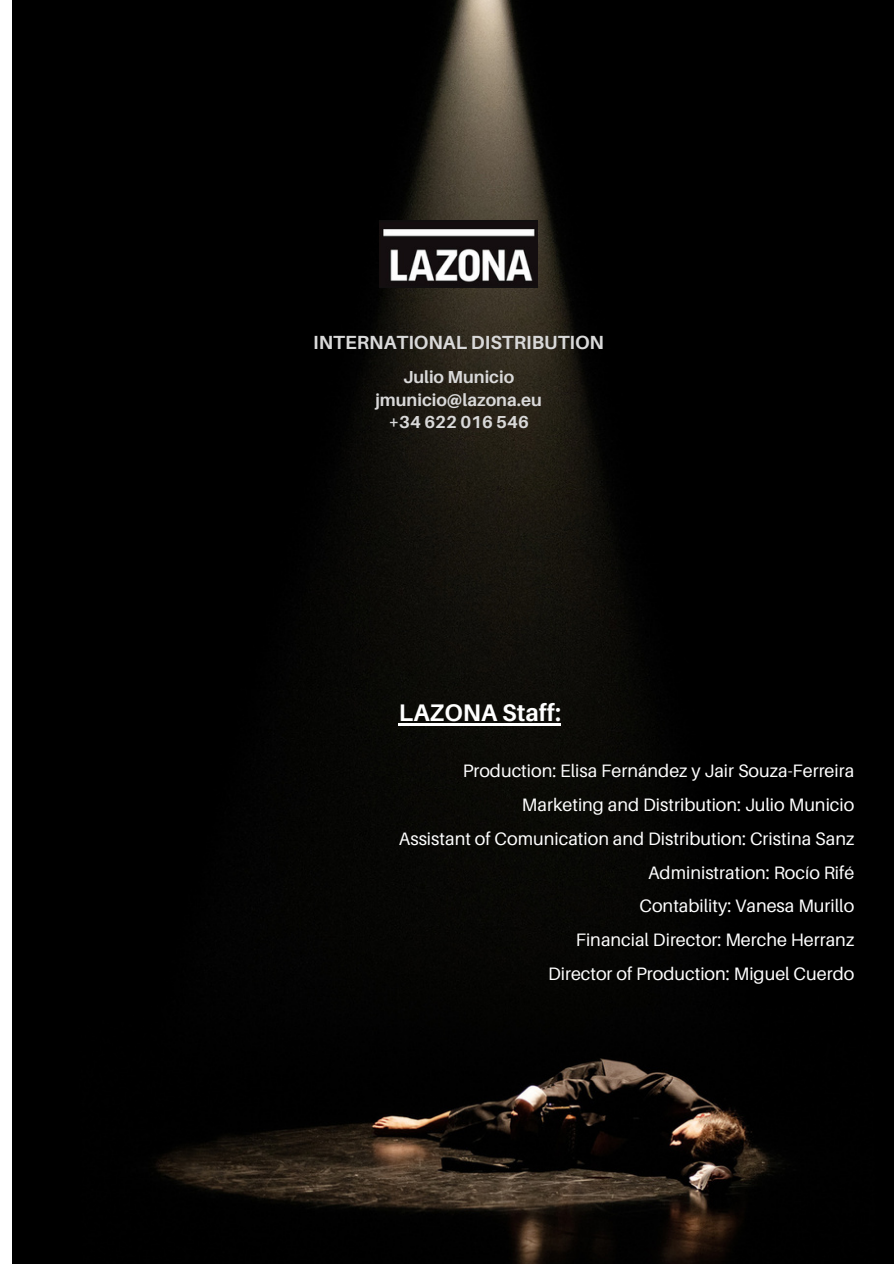
<style>
.page{position:relative;width:894px;height:1264px;background:#fff}
.page>*{position:absolute;margin:0;border:0;box-sizing:border-box;transform-origin:0 0}
.t1{font:700 24px "Aileron";color:#fff}
.t2{font:700 19.05px "Aileron";color:#d9d9d9}
.t3{font:18px/33.8px "Aileron";color:#fff;text-align:right}
.t4{font:700 17.4px/22.5px "Aileron";color:#d9d9d9;text-align:center}
</style>
<div class="page">
<img style="left:12px;top:0;width:881px;height:1263px">
<img style="left:380px;top:220px;width:157px;height:68px">
<hr style="left:399px;top:723px;width:162px;height:2px;background:#fff">
<p class="t2" style="left:313px;top:331px;width:292px">INTERNATIONAL DISTRIBUTION</p>
<p class="t4" style="left:375px;top:365px;width:168px">Julio Municio jmunicio@lazona.eu +34 622 016 546</p>
<h1 class="t1" style="left:399px;top:697px;width:163px">LAZONA Staff:</h1>
<p class="t3" style="left:399px;top:753px;width:457px">Production: Elisa Fernández y Jair Souza-Ferreira Marketing and Distribution: Julio Municio<br>Assistant of Comunication and Distribution: Cristina Sanz Administration: Rocío Rifé<br>Contability: Vanesa Murillo<br>Financial Director: Merche Herranz<br>Director of Production: Miguel Cuerdo</p>
</div>
